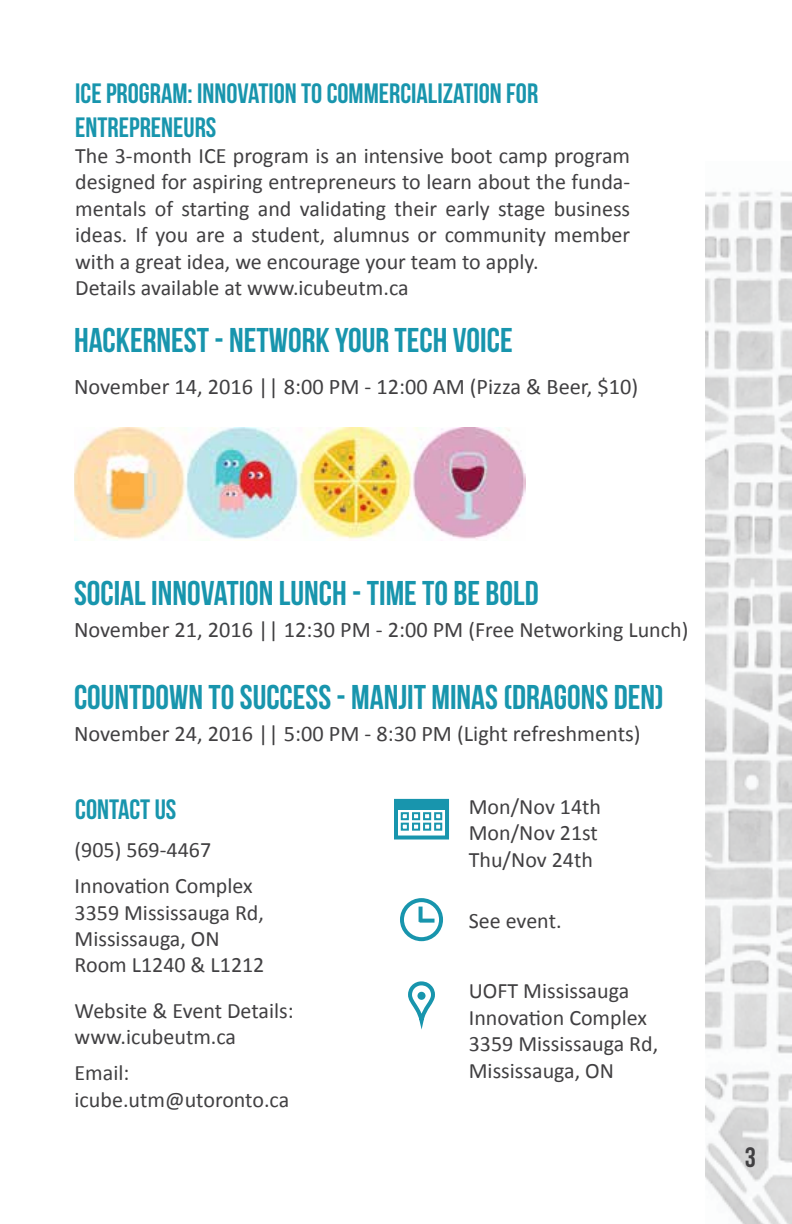
<style>
.page{position:relative;width:792px;height:1224px;background:#fff}
.page>*{position:absolute;margin:0;border:0;box-sizing:border-box;transform-origin:0 0}
.t1{font:34.4px "Bebas Neue";color:#1895ad}
.t2{font:28px/33.6px "Bebas Neue";color:#1895ad}
.t3{font:28px "Bebas Neue";color:#414042}
.t4{font:22.4px "Calibri";color:#414042}
.t5{font:22px/26.4px "Calibri";color:#414042}
.s1{font-size:22px}
</style>
<div class="page">
<img style="left:705px;top:191px;width:86px;height:1032px">
<div style="left:400px;top:898px;width:43px;height:43px;border:4px solid #1895ad;border-radius:50%"></div>
<svg style="left:419px;top:907px;width:4px;height:15px"></svg>
<svg style="left:420px;top:919px;width:15px;height:4px"></svg>
<div style="left:394px;top:799px;width:55px;height:41px;border:4px solid #1895ad"></div>
<div style="left:396px;top:801px;width:51px;height:8px;background:#1895ad"></div>
<div style="left:401px;top:812px;width:8px;height:8px;border:2px solid #1895ad"></div>
<div style="left:412px;top:812px;width:8px;height:8px;border:2px solid #1895ad"></div>
<div style="left:423px;top:812px;width:8px;height:8px;border:2px solid #1895ad"></div>
<div style="left:434px;top:812px;width:8px;height:8px;border:2px solid #1895ad"></div>
<div style="left:401px;top:823px;width:8px;height:8px;border:2px solid #1895ad"></div>
<div style="left:412px;top:823px;width:8px;height:8px;border:2px solid #1895ad"></div>
<div style="left:423px;top:823px;width:8px;height:8px;border:2px solid #1895ad"></div>
<div style="left:434px;top:823px;width:8px;height:8px;border:2px solid #1895ad"></div>
<svg style="left:408px;top:981px;width:27px;height:44px"></svg>
<div style="left:417px;top:992px;width:9px;height:8px;background:#1895ad;border-radius:50%"></div>
<img style="left:74px;top:428px;width:452px;height:113px">
<p class="t2" style="left:75px;top:76px;width:465px">ICE PROGRAM: INNOVATION TO COMMERCIALIZATION FOR<br>ENTREPRENEURS</p>
<p class="t5" style="left:75px;top:143px;width:557px">The 3-month ICE program is an intensive boot camp program designed for aspiring entrepreneurs to learn about the funda&shy;mentals of starting and validating their early stage business ideas. If you are a student, alumnus or community member with a great idea, we encourage your team to apply.<br>Details available at www.icubeutm.ca</p>
<h1 class="t1" style="left:74px;top:321px;width:440px">HACKERNEST - NETWORK YOUR TECH VOICE</h1>
<p class="t4" style="left:74px;top:372px;width:566px">November 14, 2016 || 8:00 PM - 12:00 AM (Pizza &amp; Beer, $10)</p>
<h1 class="t1" style="left:74px;top:574px;width:466px">SOCIAL INNOVATION LUNCH - TIME TO BE BOLD</h1>
<p class="t4" style="left:74px;top:615px;width:616px">November 21, 2016 || 12:30 PM - 2:00 PM <span class="s1">(Free Networking Lunch)</span></p>
<h1 class="t1" style="left:74px;top:678px;width:591px">COUNTDOWN TO SUCCESS - MANJIT MINAS (DRAGONS DEN)</h1>
<p class="t4" style="left:74px;top:720px;width:568px">November 24, 2016 || 5:00 PM - 8:30 PM (Light refreshments)</p>
<p class="t2" style="left:75px;top:792px;width:103px">CONTACT US</p>
<p class="t5" style="left:75px;top:832px;width:180px;line-height:36px">(905) 569-4467<br>Innovation Complex</p>
<p class="t5" style="left:75px;top:899px;width:191px">3359 Mississauga Rd,<br>Mississauga, ON<br>Room L1240 &amp; L1212</p>
<p class="t5" style="left:75px;top:998px;width:221px">Website &amp; Event Details: www.icubeutm.ca</p>
<p class="t5" style="left:75px;top:1060px;width:216px">Email: icube.utm@utoronto.ca</p>
<p class="t5" style="left:469px;top:793px;width:134px">Mon/Nov 14th<br>Mon/Nov 21st<br>Thu/Nov 24th</p>
<p class="t5" style="left:469px;top:908px;width:94px">See event.</p>
<p class="t5" style="left:469px;top:978px;width:191px">UOFT Mississauga<br>Innovation Complex<br>3359 Mississauga Rd,<br>Mississauga, ON</p>
<p class="t3" style="left:745px;top:1142px;width:13px">3</p>
</div>
